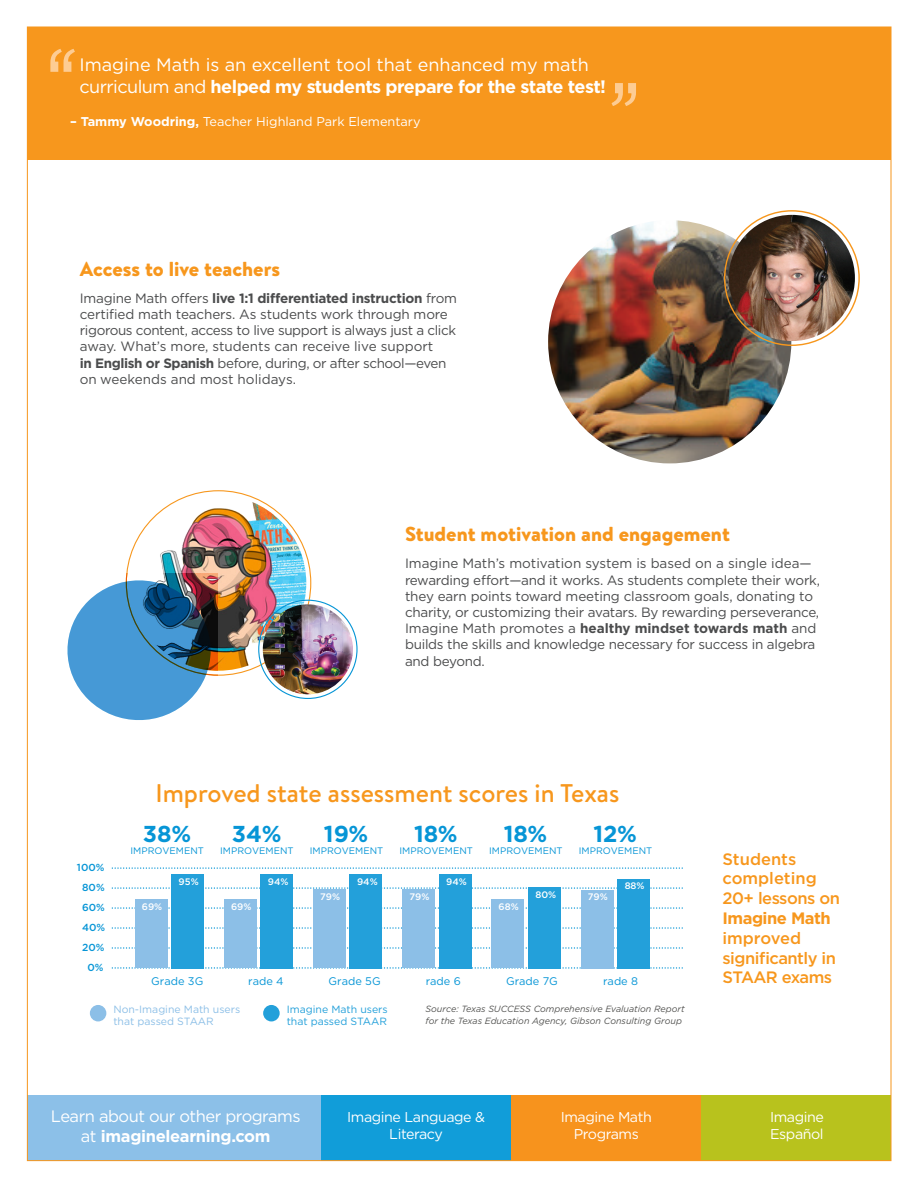
<style>
.page{position:relative;width:918px;height:1188px;background:#fff}
.page>*{position:absolute;margin:0;border:0;box-sizing:border-box;transform-origin:0 0}
.t1{font:500 25.5px "Brandon Text";color:#f7971d}
.t2{font:700 22.95px "Gotham";color:#0695d6}
.t3{font:900 20.25px "Brandon Text";color:#f7971d}
.t4{font:18px/21.6px "Gotham";color:#fff}
.t5{font:500 16.5px/19.8px "Gotham";letter-spacing:-.03em;color:#f7971d}
.t6{font:16.5px/19.5px "Gotham";letter-spacing:-.03em;color:#fff;text-align:center}
.t7{font:14.25px/17.1px "Gotham";letter-spacing:-.03em;color:#fff;text-align:center}
.t8{font:13.5px/16.2px "Gotham";letter-spacing:-.02em;color:#4b4c4d}
.t9{font:12.75px "Gotham";color:#fff}
.t10{font:10.95px "Gotham";color:#0695d6}
.Activity_Bulleted_Li{font:10.5px/12px "Gotham";color:#8cbfe7}
.Activity_Bulleted_Li-2{font:10.5px/12px "Gotham";color:#23a0da}
.t11{font:500 10.2px/20px "Gotham";color:#0695d6;text-align:right}
.t12{font:9.45px "Gotham";color:#0695d6}
.t13{font:500 9.45px "Gotham";color:#fff}
.Activity_Bulleted_Li-3{font:italic 9px/12px "Gotham";color:#535351}
.s1{font-weight:700}
</style>
<div class="page">
<img style="left:548px;top:220px;width:243px;height:243px;border-radius:122px">
<div style="left:27px;top:1095px;width:296px;height:66px;background:#8cc0e8"></div>
<div style="left:511px;top:1095px;width:191px;height:66px;background:#f7931d"></div>
<div style="left:321px;top:1095px;width:190px;height:66px;background:#119dd9"></div>
<div style="left:701px;top:1095px;width:190px;height:66px;background:#b8c21d"></div>
<div style="left:27px;top:27px;width:864px;height:132px;background:#f7971d"></div>
<svg style="left:50px;top:49px;width:25px;height:23px"></svg>
<svg style="left:112px;top:867px;width:571px;height:2px"></svg>
<svg style="left:112px;top:887px;width:571px;height:2px"></svg>
<svg style="left:112px;top:907px;width:571px;height:2px"></svg>
<svg style="left:112px;top:927px;width:571px;height:2px"></svg>
<svg style="left:112px;top:947px;width:571px;height:2px"></svg>
<svg style="left:112px;top:967px;width:571px;height:2px"></svg>
<div style="left:171px;top:874px;width:33px;height:94px;background:#23a0da"></div>
<div style="left:135px;top:899px;width:32px;height:69px;background:#8cbfe7"></div>
<div style="left:261px;top:874px;width:32px;height:94px;background:#23a0da"></div>
<div style="left:224px;top:899px;width:32px;height:69px;background:#8cbfe7"></div>
<div style="left:350px;top:874px;width:32px;height:94px;background:#23a0da"></div>
<div style="left:313px;top:889px;width:33px;height:79px;background:#8cbfe7"></div>
<div style="left:439px;top:874px;width:32px;height:94px;background:#23a0da"></div>
<div style="left:403px;top:890px;width:32px;height:78px;background:#8cbfe7"></div>
<div style="left:528px;top:887px;width:32px;height:81px;background:#23a0da"></div>
<div style="left:492px;top:899px;width:32px;height:69px;background:#8cbfe7"></div>
<div style="left:617px;top:879px;width:33px;height:89px;background:#23a0da"></div>
<div style="left:581px;top:890px;width:32px;height:78px;background:#8cbfe7"></div>
<div style="left:90px;top:1005px;width:16px;height:16px;background:#8cbfe7;border-radius:8px"></div>
<div style="left:263px;top:1005px;width:17px;height:16px;background:#23a0da;border-radius:8px"></div>
<img style="left:137px;top:495px;width:169px;height:176px">
<img style="left:261px;top:604px;width:94px;height:90px">
<svg style="left:67px;top:574px;width:151px;height:146px"></svg>
<svg style="left:612px;top:83px;width:24px;height:23px"></svg>
<img style="left:729px;top:215px;width:126px;height:126px;border-radius:63px">
<p class="t4" style="left:79px;top:54px;width:528px">Imagine Math is an excellent tool that enhanced my math curriculum and <span class="s1">helped my students prepare for the state test!</span></p>
<p class="t9" style="left:70px;top:113px;width:352px"><span class="s1">– Tammy Woodring,</span> Teacher Highland Park Elementary</p>
<p class="t3" style="left:80px;top:254px;width:202px">Access to live teachers</p>
<p class="t8" style="left:80px;top:290px;width:379px">Imagine Math offers <span class="s1">live 1:1 differentiated instruction</span> from certified math teachers. As students work through more rigorous content, access to live support is always just a click away. What’s more, students can receive live support<br><span class="s1">in English or Spanish</span> before, during, or after school—even on weekends and most holidays.</p>
<p class="t3" style="left:405px;top:520px;width:326px">Student motivation and engagement</p>
<p class="t8" style="left:405px;top:555px;width:416px">Imagine Math’s motivation system is based on a single idea— rewarding effort—and it works. As students complete their work, they earn points toward meeting classroom goals, donating to charity, or customizing their avatars. By rewarding perseverance, Imagine Math promotes a <span class="s1">healthy mindset towards math</span> and builds the skills and knowledge necessary for success in algebra and beyond.</p>
<p class="t1" style="left:156px;top:776px;width:465px">Improved state assessment scores in Texas</p>
<h2 class="t2" style="left:324px;top:819px;width:46px">19%</h2>
<p class="t12" style="left:310px;top:845px;width:75px">IMPROVEMENT</p>
<h2 class="t2" style="left:143px;top:819px;width:50px">38%</h2>
<p class="t12" style="left:131px;top:845px;width:75px">IMPROVEMENT</p>
<h2 class="t2" style="left:414px;top:819px;width:45px">18%</h2>
<p class="t12" style="left:400px;top:845px;width:75px">IMPROVEMENT</p>
<h2 class="t2" style="left:504px;top:819px;width:45px">18%</h2>
<p class="t12" style="left:489px;top:845px;width:75px">IMPROVEMENT</p>
<h2 class="t2" style="left:593px;top:819px;width:45px">12%</h2>
<p class="t12" style="left:579px;top:845px;width:75px">IMPROVEMENT</p>
<h2 class="t2" style="left:232px;top:819px;width:51px">34%</h2>
<p class="t12" style="left:220px;top:845px;width:75px">IMPROVEMENT</p>
<p class="t11" style="left:77px;top:858px;width:30px">100%<br>80%<br>60%<br>40%<br>20%<br>0%</p>
<p class="t5" style="left:723px;top:849px;width:119px">Students completing<br>20+ lessons on<br><span class="s1">Imagine Math </span>improved significantly in<br>STAAR exams</p>
<p class="t13" style="left:179px;top:875px;width:22px">95%</p>
<p class="t13" style="left:268px;top:875px;width:22px">94%</p>
<p class="t13" style="left:357px;top:875px;width:22px">94%</p>
<p class="t13" style="left:446px;top:875px;width:22px">94%</p>
<p class="t13" style="left:625px;top:880px;width:21px">88%</p>
<p class="t13" style="left:409px;top:891px;width:21px">79%</p>
<p class="t13" style="left:535px;top:888px;width:22px">80%</p>
<p class="t13" style="left:499px;top:900px;width:22px">68%</p>
<p class="t13" style="left:320px;top:890px;width:21px">79%</p>
<p class="t13" style="left:588px;top:891px;width:21px">79%</p>
<p class="t13" style="left:142px;top:900px;width:22px">69%</p>
<p class="t13" style="left:231px;top:900px;width:22px">69%</p>
<p class="t10" style="left:151px;top:975px;width:54px">Grade 3G</p>
<p class="t10" style="left:248px;top:975px;width:37px">rade 4</p>
<p class="t10" style="left:329px;top:975px;width:54px">Grade 5G</p>
<p class="t10" style="left:426px;top:975px;width:37px">rade 6</p>
<p class="t10" style="left:506px;top:975px;width:53px">Grade 7G</p>
<p class="t10" style="left:603px;top:975px;width:36px">rade 8</p>
<p class="Activity_Bulleted_Li" style="left:113px;top:1003px;width:128px">Non-Imagine Math users that passed STAAR</p>
<p class="Activity_Bulleted_Li-2" style="left:287px;top:1003px;width:103px">Imagine Math users that passed STAAR</p>
<p class="Activity_Bulleted_Li-3" style="left:426px;top:1003px;width:261px">Source: Texas SUCCESS Comprehensive Evaluation Report for the Texas Education Agency, Gibson Consulting Group</p>
<p class="t6" style="left:51px;top:1107px;width:251px">Learn about our other programs at <span class="s1">imaginelearning.com</span></p>
<p class="t7" style="left:347px;top:1108px;width:139px">Imagine Language &amp;<br>Literacy</p>
<p class="t7" style="left:561px;top:1108px;width:93px">Imagine Math<br>Programs</p>
<p class="t7" style="left:770px;top:1108px;width:55px;text-align:left">Imagine<br>Español</p>
</div>
